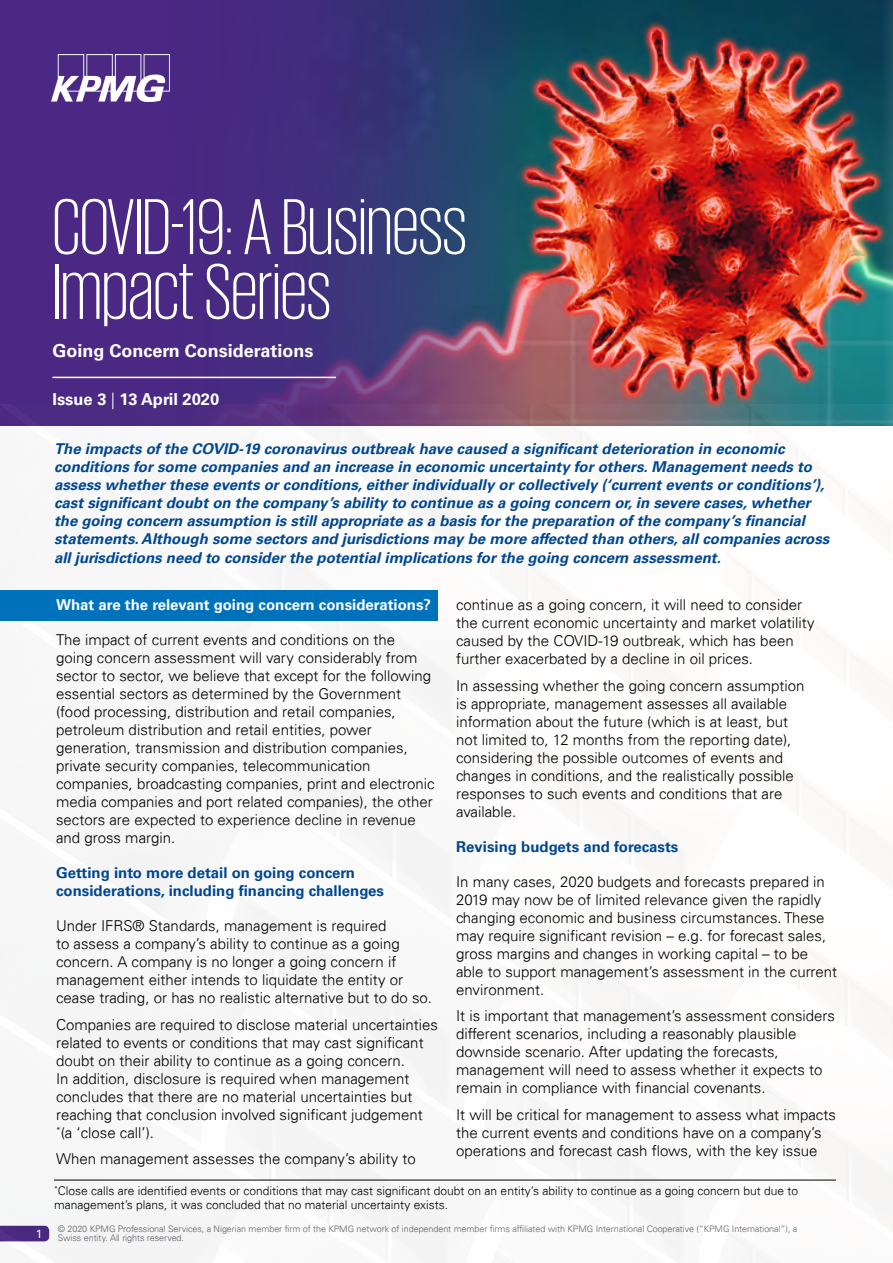
<style>
.page{position:relative;width:893px;height:1263px;background:#fff}
.page>*{position:absolute;margin:0;border:0;box-sizing:border-box;transform-origin:0 0}
.t1{font:300 81px/64.8px "KPMG";color:#fff}
.t2{font:700 18px "Univers 65";color:#fff}
.t3{font:700 16.5px "Univers 65";color:#fff}
.t4{font:300 15px/18px "Univers 45";color:#000}
.t5{font:italic 700 15px/18px "Univers 65";color:#00478f}
.t6{font:700 15px/18px "Univers 65";color:#00478f}
.t7{font:700 15px "Univers 65";color:#fff}
.t8{font:300 12px/14.4px "Univers 45";color:#000}
.t9{font:12px "Universfor KPMG";color:#fff}
.t10{font:300 9px "Univers 45";letter-spacing:-.005em;color:#5e6168}
.s1{font-family:"Univers 45";font-weight:300}
</style>
<div class="page">
<img style="left:0;top:0;width:893px;height:405px">
<img style="left:0;top:405px;width:893px;height:858px">
<div style="left:0;top:591px;width:437px;height:30px;background:#0072bc"></div>
<img style="left:51px;top:54px;width:119px;height:48px">
<hr style="left:52px;top:377px;width:284px;height:1px;background:#fff">
<hr style="left:54px;top:1180px;width:782px;height:1px;background:#000">
<h1 class="t1" style="left:52px;top:193px;width:416px">Covid-19: A Business<br>Impact Series</h1>
<p class="t2" style="left:52px;top:340px;width:262px">Going Concern Considerations</p>
<p class="t3" style="left:52px;top:389px;width:168px">Issue 3 <span class="s1">|</span> 13 April 2020</p>
<p class="t9" style="left:36px;top:1226px;width:8px">1</p>
<p class="t5" style="left:54px;top:440px;width:777px">The impacts of the COVID-19 coronavirus outbreak have caused a significant deterioration in economic conditions for some companies and an increase in economic uncertainty for others. Management needs to assess whether these events or conditions, either individually or collectively (‘current events or conditions’), cast significant doubt on the company’s ability to continue as a going concern or, in severe cases, whether the going concern assumption is still appropriate as a basis for the preparation of the company’s financial statements. Although some sectors and jurisdictions may be more affected than others, all companies across</p>
<p class="t5" style="left:54px;top:549px;width:668px">all jurisdictions need to consider the potential implications for the going concern assessment.</p>
<p class="t7" style="left:56px;top:596px;width:376px">What are the relevant going concern considerations?</p>
<p class="t4" style="left:56px;top:631px;width:380px">The impact of current events and conditions on the going concern assessment will vary considerably from sector to sector, we believe that except for the following essential sectors as determined by the Government (food processing, distribution and retail companies, petroleum distribution and retail entities, power generation, transmission and distribution companies, private security companies, telecommunication companies, broadcasting companies, print and electronic media companies and port related companies), the other sectors are expected to experience decline in revenue and gross margin.</p>
<p class="t6" style="left:56px;top:864px;width:329px">Getting into more detail on going concern considerations, including financing challenges</p>
<p class="t4" style="left:56px;top:917px;width:377px">Under IFRS® Standards, management is required<br>to assess a company’s ability to continue as a going concern. A company is no longer a going concern if management either intends to liquidate the entity or cease trading, or has no realistic alternative but to do so.</p>
<p class="t4" style="left:56px;top:1015px;width:383px">Companies are required to disclose material uncertainties related to events or conditions that may cast significant doubt on their ability to continue as a going concern.<br>In addition, disclosure is required when management concludes that there are no material uncertainties but reaching that conclusion involved significant judgement <sup>*</sup>(a ‘close call’).</p>
<p class="t4" style="left:56px;top:1150px;width:361px">When management assesses the company’s ability to</p>
<p class="t4" style="left:456px;top:596px;width:360px">continue as a going concern, it will need to consider the current economic uncertainty and market volatility caused by the COVID-19 outbreak, which has been further exacerbated by a decline in oil prices.</p>
<p class="t4" style="left:456px;top:676px;width:350px">In assessing whether the going concern assumption is appropriate, management assesses all available information about the future (which is at least, but not limited to, 12 months from the reporting date), considering the possible outcomes of events and changes in conditions, and the realistically possible responses to such events and conditions that are available.</p>
<p class="t6" style="left:456px;top:837px;width:224px">Revising budgets and forecasts</p>
<p class="t4" style="left:456px;top:872px;width:383px">In many cases, 2020 budgets and forecasts prepared in 2019 may now be of limited relevance given the rapidly changing economic and business circumstances. These may require significant revision – e.g. for forecast sales, gross margins and changes in working capital – to be able to support management’s assessment in the current environment.</p>
<p class="t4" style="left:456px;top:1007px;width:380px">It is important that management’s assessment considers different scenarios, including a reasonably plausible downside scenario. After updating the forecasts, management will need to assess whether it expects to remain in compliance with financial covenants.</p>
<p class="t4" style="left:456px;top:1105px;width:381px">It will be critical for management to assess what impacts the current events and conditions have on a company’s operations and forecast cash flows, with the key issue</p>
<p class="t8" style="left:54px;top:1183px;width:746px"><sup>*</sup>Close calls are identified events or conditions that may cast significant doubt on an entity’s ability to continue as a going concern but due to management’s plans, it was concluded that no material uncertainty exists.</p>
<p class="t10" style="left:58px;top:1223px;width:741px">© 2020 KPMG Professional Services, a Nigerian member firm of the KPMG network of independent member firms affiliated with KPMG International Cooperative (“KPMG International”), a</p>
<p class="t10" style="left:58px;top:1232px;width:128px">Swiss entity. All rights reserved.</p>
</div>
